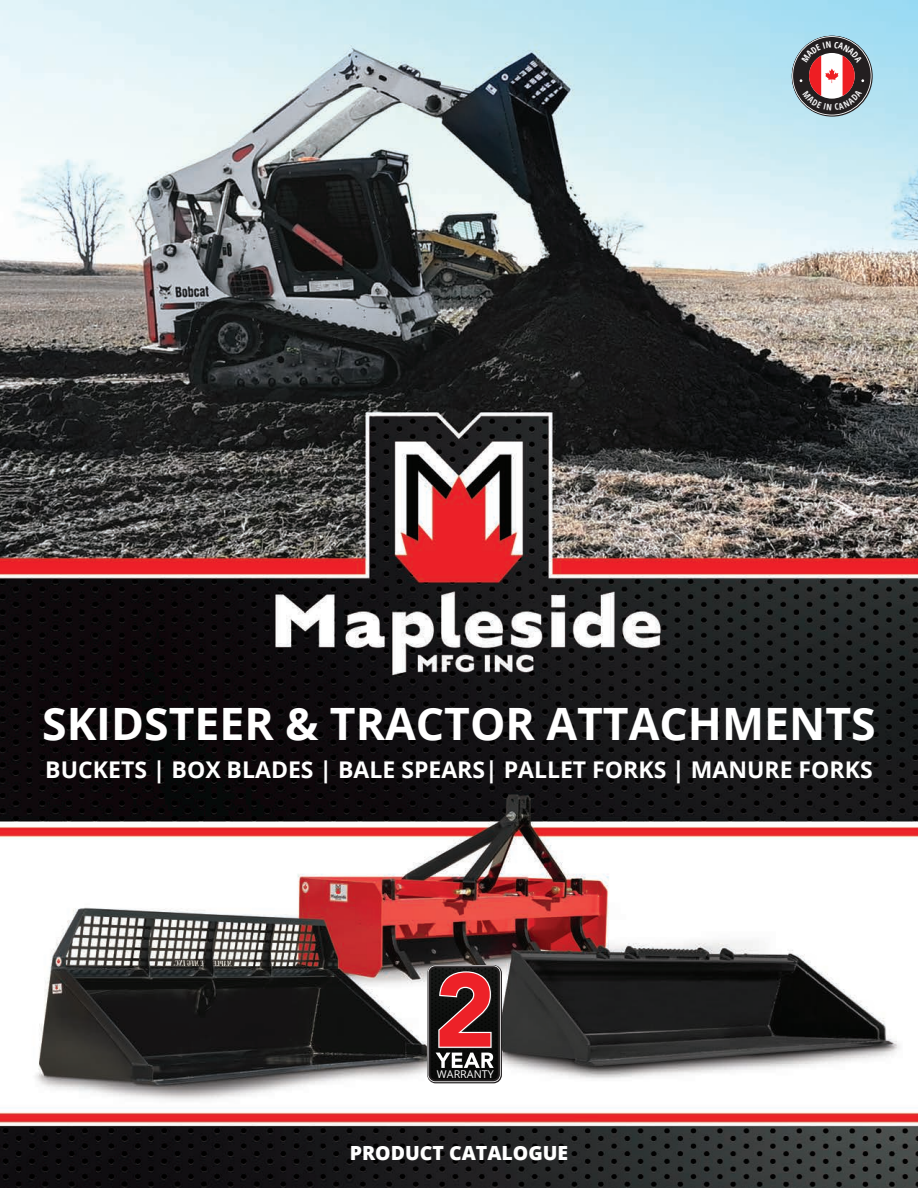
<style>
.page{position:relative;width:918px;height:1188px;background:#fff}
.page>*{position:absolute;margin:0;border:0;box-sizing:border-box;transform-origin:0 0}
.t1{font:700 44.55px "Open Sans";color:#fff}
.t2{font:700 22.95px "Open Sans";color:#fff}
.t3{font:800 19.5px "Open Sans";color:#fff}
.t4{font:10.65px "Open Sans";color:#fff}
</style>
<div class="page">
<img style="left:0;top:0;width:918px;height:1188px">
<svg style="left:427px;top:965px;width:75px;height:118px"></svg>
<svg style="left:428px;top:965px;width:73px;height:117px"></svg>
<div style="left:428px;top:966px;width:72px;height:115px;background:#231f20;border-radius:7px"></div>
<div style="left:430px;top:968px;width:68px;height:111px;background:#0a0b0a;border-radius:5px"></div>
<svg style="left:436px;top:971px;width:58px;height:97px"></svg>
<svg style="left:792px;top:36px;width:80px;height:79px;background:#7d6a6e"></svg>
<h1 class="t1" style="left:42px;top:693px;width:835px">SKIDSTEER &amp; TRACTOR ATTACHMENTS</h1>
<p class="t2" style="left:45px;top:754px;width:829px">BUCKETS | BOX BLADES | BALE SPEARS| PALLET FORKS | MANURE FORKS</p>
<p class="t4" style="left:437px;top:1066px;width:58px">WARRANTY</p>
<p class="t3" style="left:350px;top:1138px;width:220px">PRODUCT CATALOGUE</p>
</div>
